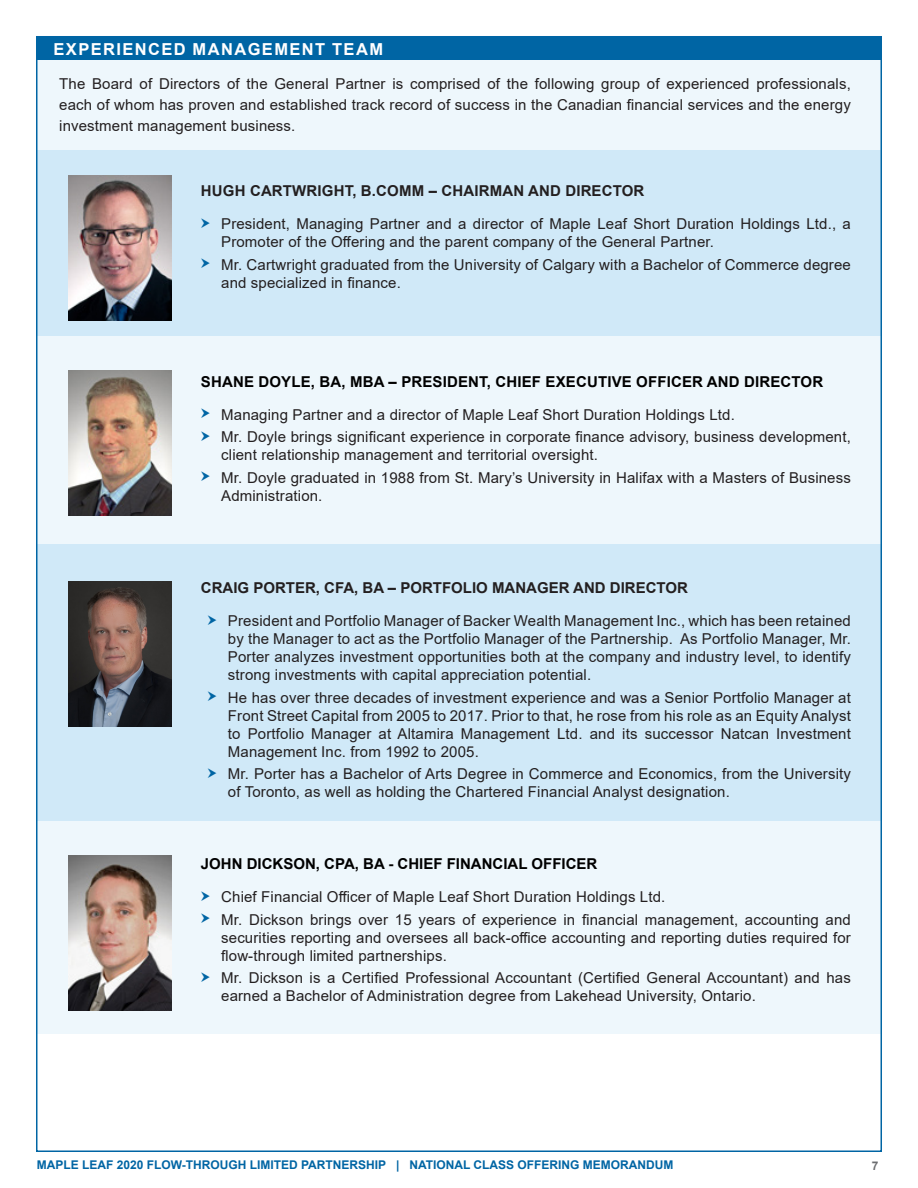
<style>
.page{position:relative;width:918px;height:1188px;background:#fff}
.page>*{position:absolute;margin:0;border:0;box-sizing:border-box;transform-origin:0 0}
.BODY_COPY{font:700 16.5px "Arial";letter-spacing:.085em;color:#fff}
.BODY_COPY-2{font:15px/18px "Arial";letter-spacing:.01em;color:#231f20}
.BODY_COPY-3{font:700 15px "Arial";letter-spacing:.01em;color:#000}
.BODY_COPY-4{font:700 15px "Arial";color:#231f20}
.t1{font:700 12px "Arial";color:#0065a4}
.t2{font:700 12px "Arial";color:#6c6d70}
</style>
<div class="page">
<div style="left:36px;top:60px;width:845px;height:974px;background:#eef7fc"></div>
<div style="left:36px;top:37px;width:845px;height:23px;background:#0065a4"></div>
<div style="left:36px;top:150px;width:845px;height:186px;background:#d0e9f8"></div>
<div style="left:36px;top:545px;width:845px;height:276px;background:#d0e9f8"></div>
<img style="left:69px;top:176px;width:102px;height:144px">
<img style="left:69px;top:370px;width:102px;height:146px">
<img style="left:69px;top:856px;width:102px;height:155px">
<img style="left:69px;top:581px;width:102px;height:145px">
<p class="BODY_COPY" style="left:54px;top:37px;width:331px">EXPERIENCED MANAGEMENT TEAM</p>
<p class="BODY_COPY-2" style="left:59px;top:73px;width:793px;line-height:21px;text-align:justify">The Board of Directors of the General Partner is comprised of the following group of experienced professionals, each of whom has proven and established track record of success in the Canadian financial services and the energy investment management business.</p>
<p class="BODY_COPY-4" style="left:201px;top:181px;width:445px">HUGH CARTWRIGHT, B.COMM – CHAIRMAN AND DIRECTOR</p>
<p class="BODY_COPY-2" style="left:221px;top:215px;width:631px">President, Managing Partner and a director of Maple Leaf Short Duration Holdings Ltd., a<br>Promoter of the Offering and the parent company of the General Partner.</p>
<p class="BODY_COPY-2" style="left:221px;top:256px;width:631px">Mr. Cartwright graduated from the University of Calgary with a Bachelor of Commerce degree and specialized in finance.</p>
<p class="BODY_COPY-3" style="left:201px;top:371px;width:624px">SHANE DOYLE, BA, MBA – PRESIDENT, CHIEF EXECUTIVE OFFICER AND DIRECTOR</p>
<p class="BODY_COPY-2" style="left:221px;top:406px;width:515px">Managing Partner and a director of Maple Leaf Short Duration Holdings Ltd.</p>
<p class="BODY_COPY-2" style="left:221px;top:428px;width:631px">Mr. Doyle brings significant experience in corporate finance advisory, business development, client relationship management and territorial oversight.</p>
<p class="BODY_COPY-2" style="left:221px;top:469px;width:631px">Mr. Doyle graduated in 1988 from St. Mary’s University in Halifax with a Masters of Business<br>Administration.</p>
<p class="BODY_COPY-4" style="left:201px;top:577px;width:488px">CRAIG PORTER, CFA, BA – PORTFOLIO MANAGER AND DIRECTOR</p>
<p class="BODY_COPY-2" style="left:228px;top:612px;width:625px;text-align:justify">President and Portfolio Manager of Backer Wealth Management Inc., which has been retained by the Manager to act as the Portfolio Manager of the Partnership. As Portfolio Manager, Mr.<br>Porter analyzes investment opportunities both at the company and industry level, to identify strong investments with capital appreciation potential.</p>
<p class="BODY_COPY-2" style="left:228px;top:688px;width:625px;text-align:justify">He has over three decades of investment experience and was a Senior Portfolio Manager at Front Street Capital from 2005 to 2017. Prior to that, he rose from his role as an Equity Analyst to Portfolio Manager at Altamira Management Ltd. and its successor Natcan Investment Management Inc. from 1992 to 2005.</p>
<p class="BODY_COPY-2" style="left:228px;top:765px;width:625px">Mr. Porter has a Bachelor of Arts Degree in Commerce and Economics, from the University of Toronto, as well as holding the Chartered Financial Analyst designation.</p>
<p class="BODY_COPY-3" style="left:201px;top:853px;width:398px">JOHN DICKSON, CPA, BA - CHIEF FINANCIAL OFFICER</p>
<p class="BODY_COPY-2" style="left:221px;top:888px;width:446px">Chief Financial Officer of Maple Leaf Short Duration Holdings Ltd.</p>
<p class="BODY_COPY-2" style="left:221px;top:910px;width:631px;text-align:justify">Mr. Dickson brings over 15 years of experience in financial management, accounting and securities reporting and oversees all back-office accounting and reporting duties required for flow-through limited partnerships.</p>
<p class="BODY_COPY-2" style="left:221px;top:969px;width:631px">Mr. Dickson is a Certified Professional Accountant (Certified General Accountant) and has earned a Bachelor of Administration degree from Lakehead University, Ontario.</p>
<p class="t1" style="left:37px;top:1157px;width:638px">MAPLE LEAF 2020 FLOW-THROUGH LIMITED PARTNERSHIP | NATIONAL CLASS OFFERING MEMORANDUM</p>
<p class="t2" style="left:872px;top:1157px;width:8px">7</p>
</div>
